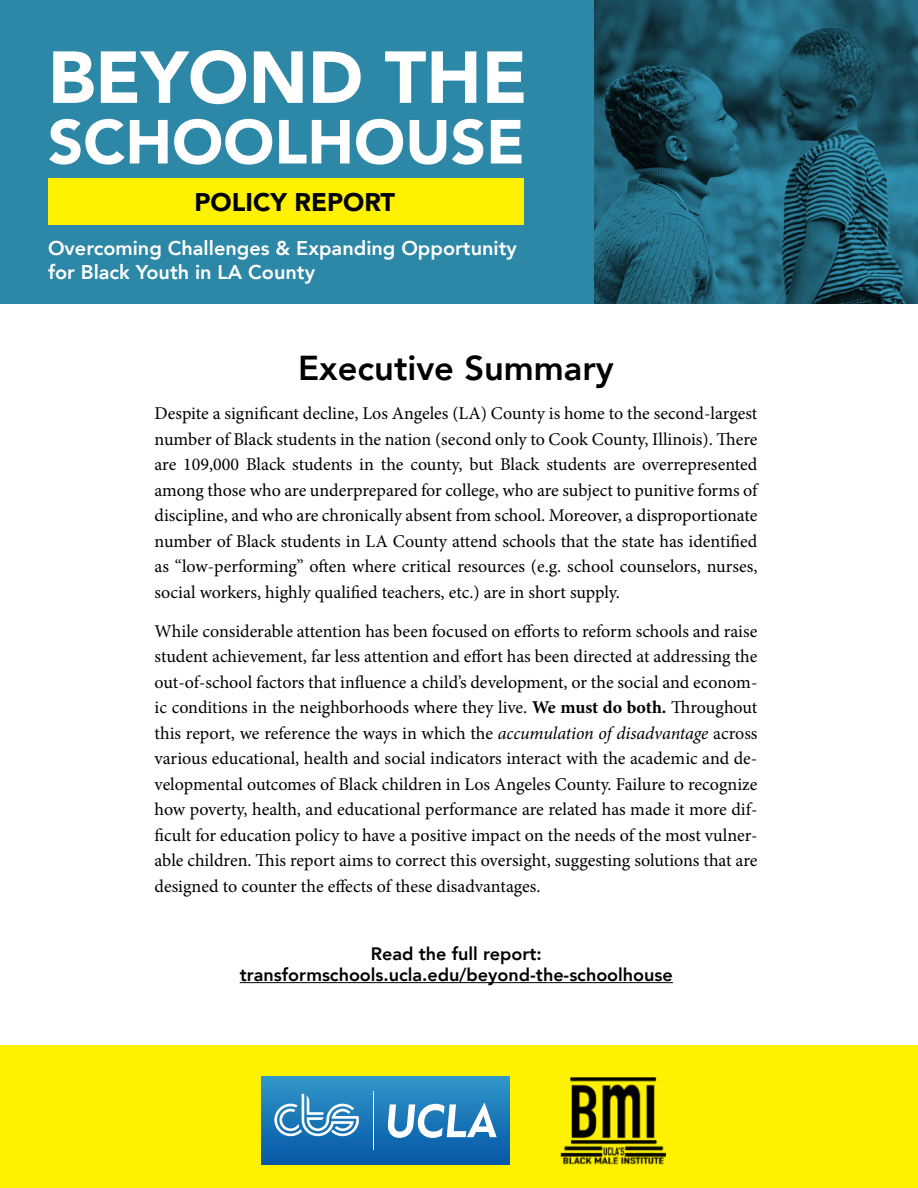
<style>
.page{position:relative;width:918px;height:1188px;background:#fff}
.page>*{position:absolute;margin:0;border:0;box-sizing:border-box;transform-origin:0 0}
.t1{font:900 72.75px "Avenir";color:#fff}
.t2{font:900 61.5px "Avenir";color:#fff}
.t3{font:800 34.5px "Avenir";color:#000}
.t4{font:900 25.5px "Avenir";color:#000}
.t5{font:800 19.95px/23.9px "Avenir";color:#fff}
.t6{font:18px/25.5px "Minion Pro";color:#000;text-align:justify}
.t7{font:800 18px/21.6px "Avenir";color:#000;text-align:center}
.s1{font-weight:700}
.s2{font-style:italic}
</style>
<div class="page">
<img style="left:594px;top:0;width:324px;height:304px">
<div style="left:0;top:1045px;width:918px;height:143px;background:#fff200"></div>
<img style="left:560px;top:1077px;width:105px;height:87px">
<div style="left:261px;top:1076px;width:248px;height:88px;background:linear-gradient(to bottom,#3499ca,#0959a8)"></div>
<svg style="left:274px;top:1094px;width:85px;height:42px;background:#62a3cf"></svg>
<hr style="left:374px;top:1091px;width:1px;height:59px;background:#fff">
<svg style="left:388px;top:1103px;width:109px;height:35px;background:#76aed4"></svg>
<div style="left:0;top:1px;width:594px;height:303px;background:#2d87a6"></div>
<div style="left:48px;top:178px;width:476px;height:47px;background:#fff200"></div>
<hr style="left:240px;top:982px;width:433px;height:1px;background:#000">
<h1 class="t1" style="left:48px;top:15px;width:481px">BEYOND THE</h1>
<h2 class="t2" style="left:48px;top:89px;width:478px">SCHOOLHOUSE</h2>
<h3 class="t4" style="left:195px;top:180px;width:202px">POLICY REPORT</h3>
<p class="t5" style="left:48px;top:236px;width:470px">Overcoming Challenges &amp; Expanding Opportunity for Black Youth in LA County</p>
<h3 class="t3" style="left:298px;top:341px;width:317px">Executive Summary</h3>
<p class="t6" style="left:155px;top:401px;width:604px">Despite a significant decline, Los Angeles (LA) County is home to the second-largest number of Black students in the nation (second only to Cook County, Illinois). There are 109,000 Black students in the county, but Black students are overrepresented among those who are underprepared for college, who are subject to punitive forms of discipline, and who are chronically absent from school. Moreover, a disproportionate number of Black students in LA County attend schools that the state has identified as “low-performing” often where critical resources (e.g. school counselors, nurses, social workers, highly qualified teachers, etc.) are in short supply.</p>
<p class="t6" style="left:155px;top:618px;width:604px">While considerable attention has been focused on efforts to reform schools and raise student achievement, far less attention and effort has been directed at addressing the out-of-school factors that influence a child’s development, or the social and econom&shy;ic conditions in the neighborhoods where they live. <span class="s1">We must do both.</span> Throughout this report, we reference the ways in which the <span class="s2">accumulation of disadvantage</span> across various educational, health and social indicators interact with the academic and de&shy;velopmental outcomes of Black children in Los Angeles County. Failure to recognize how poverty, health, and educational performance are related has made it more dif&shy;ficult for education policy to have a positive impact on the needs of the most vulner&shy;able children. This report aims to correct this oversight, suggesting solutions that are designed to counter the effects of these disadvantages.</p>
<p class="t7" style="left:240px;top:943px;width:435px">Read the full report: transformschools.ucla.edu/beyond-the-schoolhouse</p>
</div>
